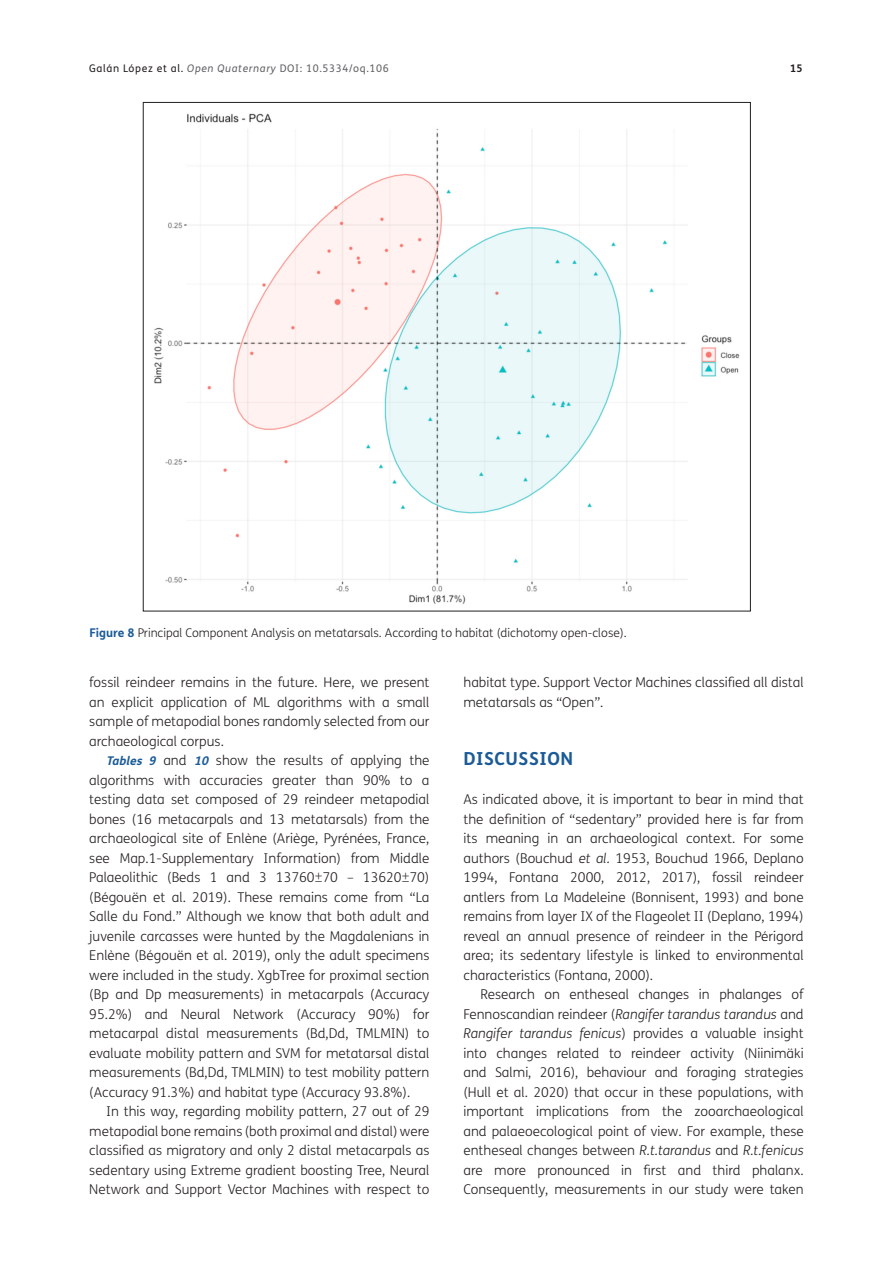
<style>
.page{position:relative;width:893px;height:1263px;background:#fff}
.page>*{position:absolute;margin:0;border:0;box-sizing:border-box;transform-origin:0 0}
.t1{font:700 18px "FS Me";letter-spacing:.03em;color:#1b5b98}
.Body_Copy{font:300 13.5px/19.5px "FS Me";color:#231f20;text-align:justify}
.Body_Copy_-_1st_Para{font:300 13.5px/19.5px "FS Me";color:#231f20;text-align:justify}
.Figure_copy{font:300 12px "FS Me";color:#231f20}
.t2{font:10.5px "FS Me";letter-spacing:.06em;color:#636366}
.t3{font:700 10.5px "FS Me";color:#231f20}
.s1{color:#231f20}
.s2{font-style:italic}
.s3{font-weight:700;color:#1b5b98}
.s4{font-weight:700;font-style:italic;font-size:12px;color:#1b5b98}
</style>
<div class="page">
<img style="left:154px;top:113px;width:586px;height:491px">
<p class="t2" style="left:89px;top:62px;width:301px"><span class="s1">Galán López et al.</span> <span class="s2">Open Quaternary</span> DOI: 10.5334/oq.106</p>
<p class="t3" style="left:790px;top:61px;width:14px">15</p>
<p class="Figure_copy" style="left:90px;top:626px;width:539px"><span class="s3">Figure 8</span> Principal Component Analysis on metatarsals. According to habitat (dichotomy open-close).</p>
<p class="Body_Copy_-_1st_Para" style="left:89px;top:673px;width:342px">fossil reindeer remains in the future. Here, we present an explicit application of ML algorithms with a small sample of metapodial bones randomly selected from our archaeological corpus.</p>
<p class="Body_Copy" style="left:89px;top:751px;width:342px;text-indent:17px"><span class="s4">Tables 9</span> and <span class="s4">10</span> show the results of applying the algorithms with accuracies greater than 90% to a testing data set composed of 29 reindeer metapodial bones (16 metacarpals and 13 metatarsals) from the archaeological site of Enlène (Ariège, Pyrénées, France, see Map.1-Supplementary Information) from Middle Palaeolithic (Beds 1 and 3 13760±70 – 13620±70) (Bégouën et al. 2019). These remains come from “La Salle du Fond.” Although we know that both adult and juvenile carcasses were hunted by the Magdalenians in Enlène (Bégouën et al. 2019), only the adult specimens were included in the study. XgbTree for proximal section (Bp and Dp measurements) in metacarpals (Accuracy 95.2%) and Neural Network (Accuracy 90%) for metacarpal distal measurements (Bd,Dd, TMLMIN) to evaluate mobility pattern and SVM for metatarsal distal measurements (Bd,Dd, TMLMIN) to test mobility pattern (Accuracy 91.3%) and habitat type (Accuracy 93.8%).</p>
<p class="Body_Copy" style="left:89px;top:1102px;width:342px;text-indent:17px">In this way, regarding mobility pattern, 27 out of 29 metapodial bone remains (both proximal and distal) were classified as migratory and only 2 distal metacarpals as sedentary using Extreme gradient boosting Tree, Neural Network and Support Vector Machines with respect to</p>
<p class="Body_Copy" style="left:463px;top:673px;width:342px">habitat type. Support Vector Machines classified all distal metatarsals as “Open”.</p>
<h1 class="t1" style="left:463px;top:747px;width:111px">DISCUSSION</h1>
<p class="Body_Copy_-_1st_Para" style="left:463px;top:790px;width:342px">As indicated above, it is important to bear in mind that the definition of “sedentary” provided here is far from its meaning in an archaeological context. For some authors (Bouchud <span class="s2">et al.</span> 1953, Bouchud 1966, Deplano 1994, Fontana 2000, 2012, 2017), fossil reindeer antlers from La Madeleine (Bonnisent, 1993) and bone remains from layer IX of the Flageolet II (Deplano, 1994) reveal an annual presence of reindeer in the Périgord area; its sedentary lifestyle is linked to environmental characteristics (Fontana, 2000).</p>
<p class="Body_Copy" style="left:463px;top:985px;width:342px;text-indent:17px">Research on entheseal changes in phalanges of Fennoscandian reindeer (<span class="s2">Rangifer tarandus tarandus</span> and <span class="s2">Rangifer tarandus fenicus</span>) provides a valuable insight into changes related to reindeer activity (Niinimäki and Salmi, 2016), behaviour and foraging strategies (Hull et al. 2020) that occur in these populations, with important implications from the zooarchaeological and palaeoecological point of view. For example, these entheseal changes between <span class="s2">R.t.tarandus</span> and <span class="s2">R.t.fenicus </span>are more pronounced in first and third phalanx.<br>Consequently, measurements in our study were taken</p>
</div>
